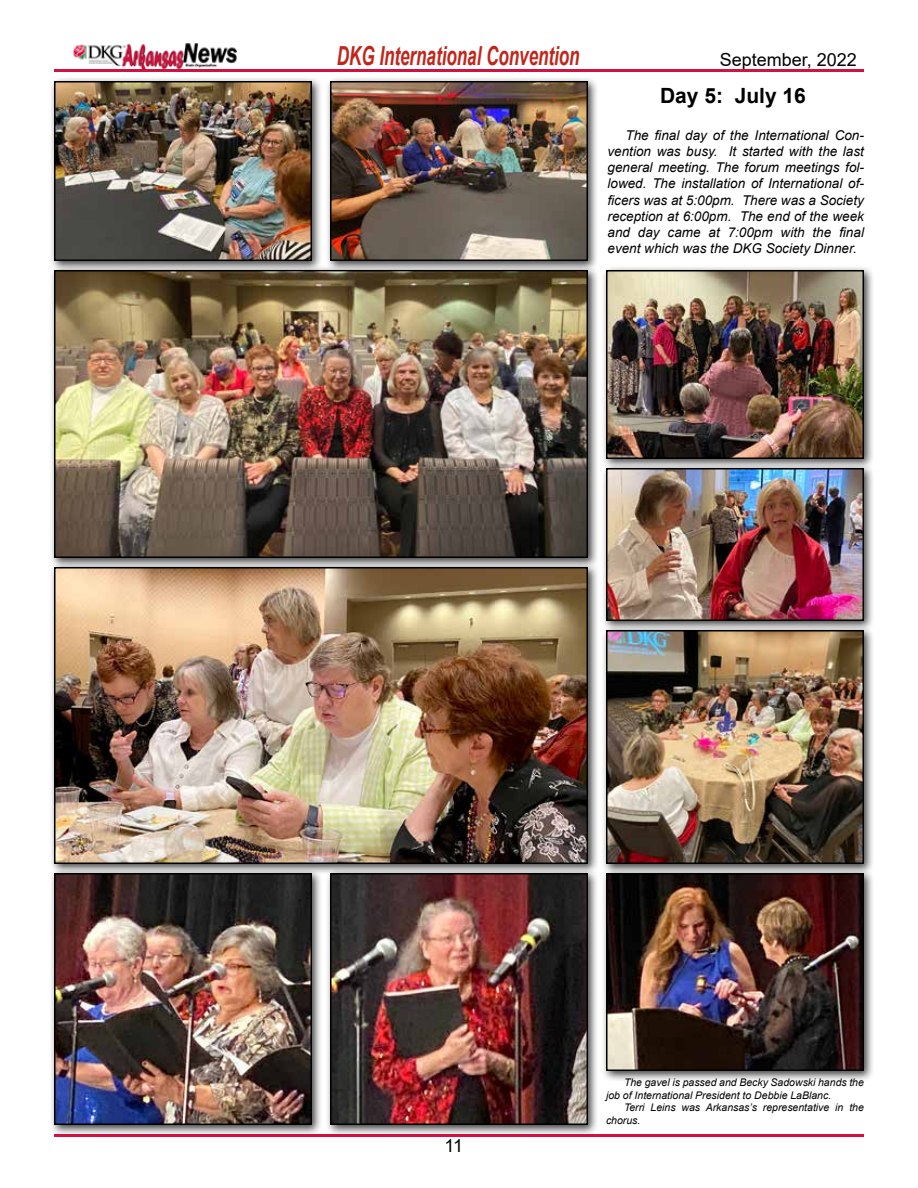
<style>
.page{position:relative;width:918px;height:1188px;background:#fff}
.page>*{position:absolute;margin:0;border:0;box-sizing:border-box;transform-origin:0 0}
.t1{font:italic 700 26.25px "Arial";color:#c1261b;scale:.65 1}
.t2{font:700 21px "Arial";color:#000}
.t3{font:18px "Arial";color:#000}
.t4{font:italic 13.5px/16.2px "Arial";color:#000;text-align:justify}
.t5{font:italic 10.5px/12.6px "Arial";color:#000}
</style>
<div class="page">
<img style="left:72px;top:43px;width:165px;height:30px">
<hr style="left:54px;top:69px;width:810px;height:3px;background:#d11142">
<div style="left:601px;top:463px;width:274px;height:169px;background:#000;opacity:.75"></div>
<img style="left:609px;top:471px;width:252px;height:147px">
<div style="left:606px;top:468px;width:258px;height:153px;border:2px solid #000"></div>
<div style="left:49px;top:868px;width:274px;height:268px;background:#000;opacity:.75"></div>
<img style="left:57px;top:876px;width:252px;height:246px">
<div style="left:54px;top:873px;width:258px;height:252px;border:2px solid #000"></div>
<div style="left:325px;top:76px;width:274px;height:196px;background:#000;opacity:.75"></div>
<img style="left:333px;top:84px;width:252px;height:174px">
<div style="left:330px;top:81px;width:258px;height:180px;border:2px solid #000"></div>
<div style="left:49px;top:562px;width:550px;height:313px;background:#000;opacity:.75"></div>
<img style="left:57px;top:570px;width:528px;height:291px">
<div style="left:54px;top:567px;width:534px;height:297px;border:2px solid #000"></div>
<div style="left:601px;top:868px;width:274px;height:214px;background:#000;opacity:.75"></div>
<img style="left:609px;top:876px;width:252px;height:192px">
<div style="left:606px;top:873px;width:258px;height:198px;border:2px solid #000"></div>
<div style="left:601px;top:625px;width:274px;height:250px;background:#000;opacity:.75"></div>
<img style="left:609px;top:633px;width:252px;height:228px">
<div style="left:606px;top:630px;width:258px;height:234px;border:2px solid #000"></div>
<div style="left:49px;top:76px;width:274px;height:196px;background:#000;opacity:.75"></div>
<img style="left:57px;top:84px;width:252px;height:174px">
<div style="left:54px;top:81px;width:258px;height:180px;border:2px solid #000"></div>
<div style="left:49px;top:265px;width:550px;height:304px;background:#000;opacity:.75"></div>
<img style="left:57px;top:273px;width:528px;height:282px">
<div style="left:54px;top:270px;width:534px;height:288px;border:2px solid #000"></div>
<div style="left:325px;top:868px;width:274px;height:268px;background:#000;opacity:.75"></div>
<img style="left:333px;top:876px;width:252px;height:246px">
<div style="left:330px;top:873px;width:258px;height:252px;border:2px solid #000"></div>
<div style="left:601px;top:265px;width:274px;height:205px;background:#000;opacity:.75"></div>
<img style="left:609px;top:273px;width:252px;height:183px">
<div style="left:606px;top:270px;width:258px;height:189px;border:2px solid #000"></div>
<hr style="left:54px;top:1134px;width:810px;height:3px;background:#d11142">
<h1 class="t1" style="left:337px;top:38px;width:375px">DKG International Convention</h1>
<h3 class="t3" style="left:720px;top:47px;width:139px">September, 2022</h3>
<h2 class="t2" style="left:660px;top:81px;width:147px">Day 5: July 16</h2>
<p class="t4" style="left:608px;top:127px;width:258px;text-indent:18px">The final day of the International Con&shy;vention was busy. It started with the last general meeting. The forum meetings fol&shy;lowed. The installation of International of&shy;ficers was at 5:00pm. There was a Society reception at 6:00pm. The end of the week and day came at 7:00pm with the final event which was the DKG Society Dinner.</p>
<h3 class="t3" style="left:444px;top:1133px;width:20px">11</h3>
<p class="t5" style="left:606px;top:1076px;width:259px;text-indent:18px">The gavel is passed and Becky Sadowski hands the job of International President to Debbie LaBlanc.</p>
<p class="t5" style="left:606px;top:1102px;width:259px;text-indent:18px">Terri Leins was Arkansas’s representative in the chorus.</p>
</div>
